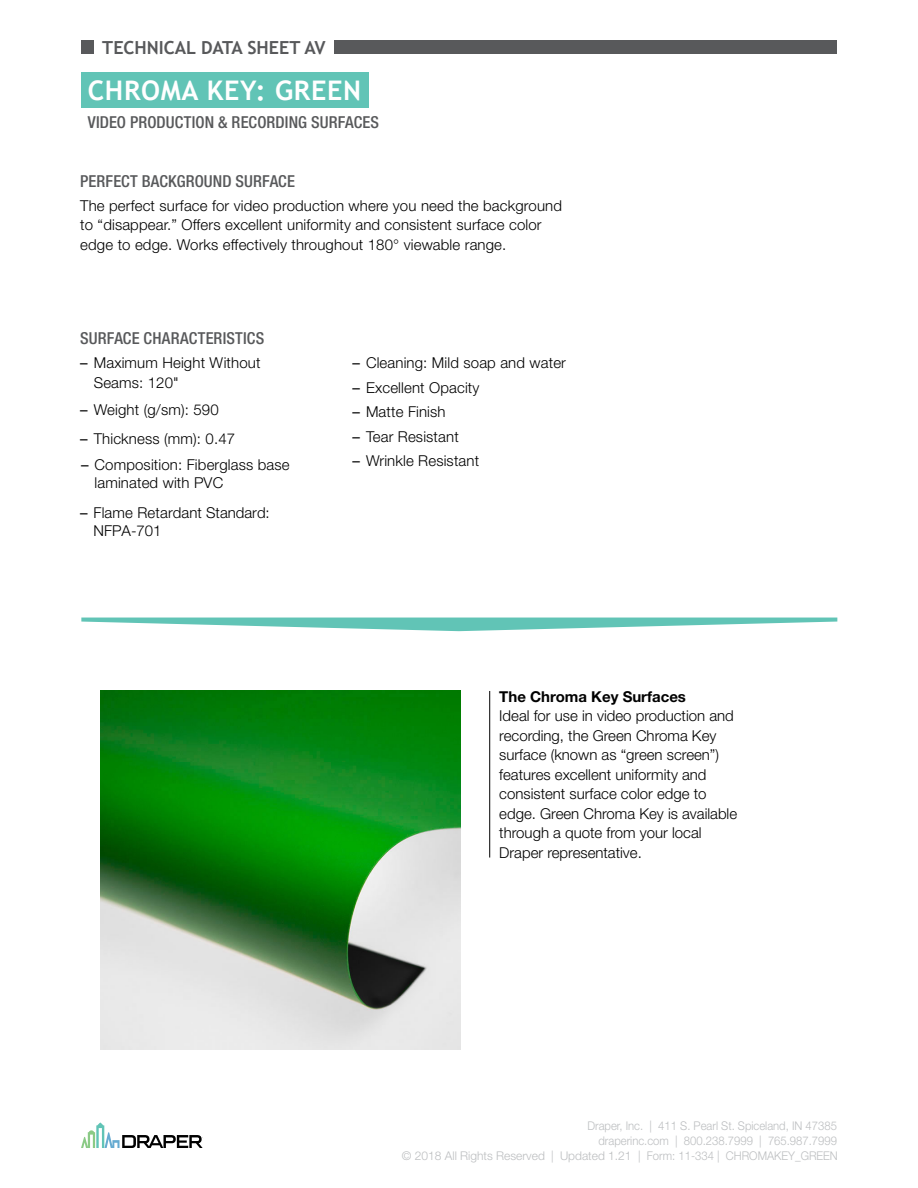
<style>
.page{position:relative;width:918px;height:1188px;background:#fff}
.page>*{position:absolute;margin:0;border:0;box-sizing:border-box;transform-origin:0 0}
.t1{font:700 27px "Trebuchet MS";letter-spacing:.025em;color:#fff}
.t2{font:700 18px "Trebuchet MS";color:#58595b}
.t3{font:500 condensed 16.5px "Helvetica Neue LT Std";letter-spacing:.01em;color:#58595b}
.t4{font:300 15px/19.5px "Helvetica Neue LT Std";letter-spacing:.01em;color:#000}
.t5{font:700 15px "Helvetica Neue LT Std";color:#000}
.t6{font:300 12px/15px "Helvetica Neue LT Std";color:#bcbec0;text-align:right;scale:.94 1}
.s1{font-weight:400}
</style>
<div class="page">
<div style="left:81px;top:41px;width:756px;height:13px;background:#58595b"></div>
<div style="left:94px;top:32px;width:240px;height:30px;background:#fff"></div>
<svg style="left:81px;top:618px;width:756px;height:13px"></svg>
<hr style="left:489px;top:691px;width:1px;height:167px;background:#000">
<svg style="left:81px;top:1122px;width:122px;height:26px"></svg>
<div style="left:81px;top:72px;width:287px;height:35px;background:#61c4b6"></div>
<img style="left:100px;top:690px;width:360px;height:360px">
<p class="t2" style="left:102px;top:36px;width:225px">TECHNICAL DATA SHEET AV</p>
<h1 class="t1" style="left:88px;top:73px;width:275px">CHROMA KEY: GREEN</h1>
<p class="t3" style="left:88px;top:112px;width:293px">VIDEO PRODUCTION &amp; RECORDING SURFACES</p>
<p class="t3" style="left:80px;top:171px;width:216px">PERFECT BACKGROUND SURFACE</p>
<p class="t4" style="left:80px;top:195px;width:483px">The perfect surface for video production where you need the background to “disappear.” Offers excellent uniformity and consistent surface color edge to edge. Works effectively throughout 180° viewable range.</p>
<p class="t3" style="left:80px;top:329px;width:186px">SURFACE CHARACTERISTICS</p>
<p class="t4" style="left:94px;top:353px;width:168px;text-indent:-13px"><span class="s1">–</span> Maximum Height Without<br>Seams: 120"</p>
<p class="t4" style="left:80px;top:400px;width:140px"><span class="s1">–</span> Weight (g/sm): 590</p>
<p class="t4" style="left:80px;top:428px;width:156px"><span class="s1">–</span> Thickness (mm): 0.47</p>
<p class="t4" style="left:95px;top:456px;width:197px;line-height:18px;text-indent:-14px"><span class="s1">–</span> Composition: Fiberglass base laminated with PVC</p>
<p class="t4" style="left:94px;top:504px;width:178px;line-height:18px;text-indent:-14px"><span class="s1">–</span> Flame Retardant Standard:<br>NFPA-701</p>
<p class="t4" style="left:353px;top:353px;width:215px"><span class="s1">–</span> Cleaning: Mild soap and water</p>
<p class="t4" style="left:353px;top:377px;width:129px"><span class="s1">–</span> Excellent Opacity</p>
<p class="t4" style="left:353px;top:401px;width:95px"><span class="s1">–</span> Matte Finish</p>
<p class="t4" style="left:353px;top:427px;width:108px"><span class="s1">–</span> Tear Resistant</p>
<p class="t4" style="left:353px;top:451px;width:128px"><span class="s1">–</span> Wrinkle Resistant</p>
<p class="t5" style="left:499px;top:687px;width:188px">The Chroma Key Surfaces</p>
<p class="t4" style="left:499px;top:706px;width:239px">Ideal for use in video production and recording, the Green Chroma Key surface (known as “green screen”) features excellent uniformity and consistent surface color edge to edge. Green Chroma Key is available through a quote from your local<br>Draper representative.</p>
<p class="t6" style="left:402px;top:1117px;width:465px">Draper, Inc. | 411 S. Pearl St. Spiceland, IN 47385<br>draperinc.com | 800.238.7999 | 765.987.7999<br>© 2018 All Rights Reserved | Updated 1.21 | Form: 11-334 | CHROMAKEY_GREEN</p>
</div>
